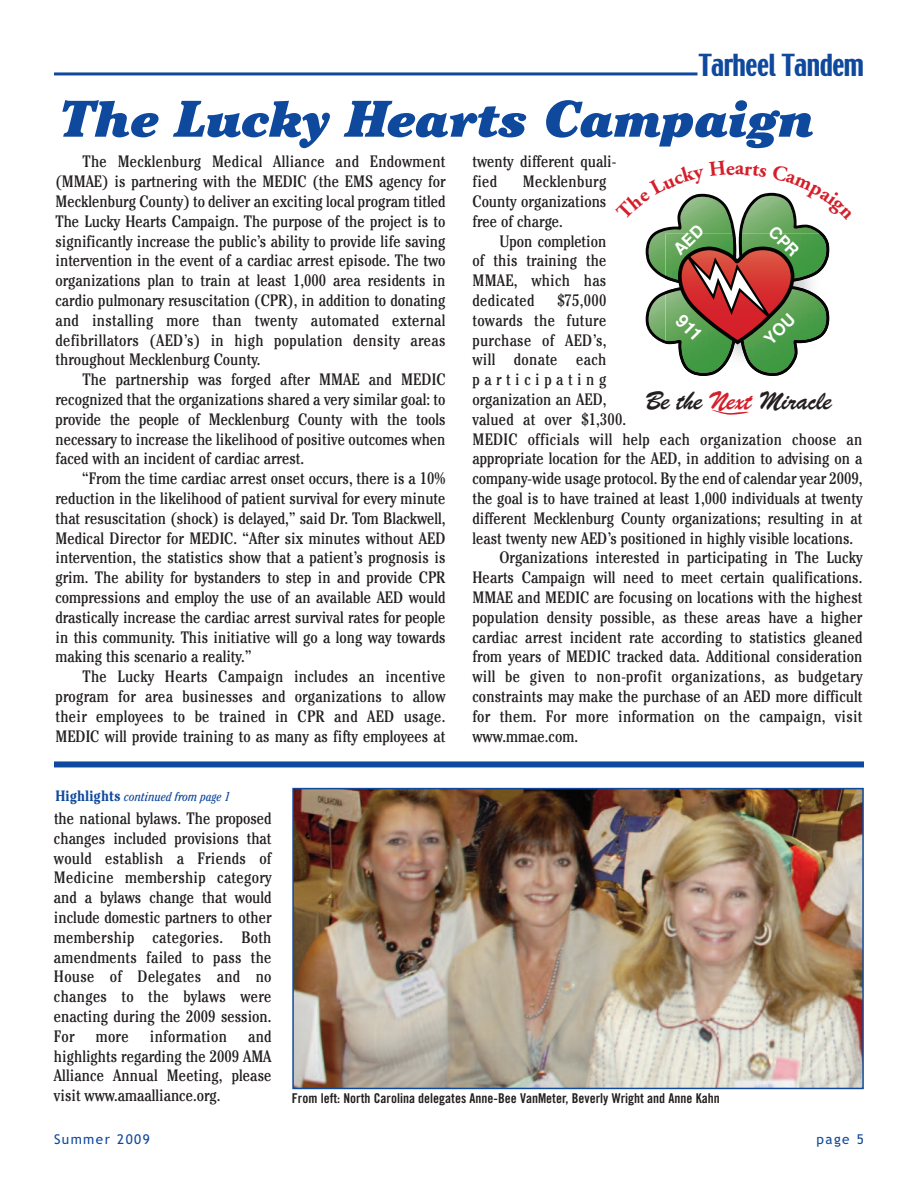
<style>
.page{position:relative;width:918px;height:1188px;background:#fff}
.page>*{position:absolute;margin:0;border:0;box-sizing:border-box;transform-origin:0 0}
.t1{font:italic 900 51px "Cheltenham";color:#0f499d}
.t2{font:27px "Techno";letter-spacing:-.02em;color:#0f499d}
.t3{font:25.5px "Brush Script BT";letter-spacing:-.005em;color:#231f20}
.t4{font:condensed 16.5px/19.8px "Cheltenham";letter-spacing:.005em;color:#231f20;text-align:justify}
.t5{font:condensed 16.5px "Cheltenham";letter-spacing:.275em;color:#231f20}
.t6{font:13.5px "Trade Gothic Bold Cond Twenty";color:#231f20}
.t7{font:13.5px "Trebuchet MS";letter-spacing:.105em;color:#0f499d}
.t8{font:italic condensed 12.75px "Cheltenham";color:#0f499d}
.s1{font-weight:700;font-style:normal;font-size:15px}
.s2{color:#d41f2b}
</style>
<div class="page">
<hr style="left:54px;top:72px;width:644px;height:3px;background:#0f499d">
<img style="left:295px;top:791px;width:566px;height:295px">
<div style="left:292px;top:788px;width:572px;height:301px;border:2px solid #0f499d"></div>
<div style="left:54px;top:761px;width:810px;height:6px;background:#0f499d"></div>
<svg style="left:712px;top:410px;width:37px;height:5px"></svg>
<svg style="left:645px;top:192px;width:185px;height:184px"></svg>
<h2 class="t2" style="left:699px;top:50px;width:167px">Tarheel Tandem</h2>
<h1 class="t1" style="left:56px;top:99px;width:757px">The Lucky Hearts Campaign</h1>
<p class="t4" style="left:55px;top:153px;width:392px;text-indent:27px">The Mecklenburg Medical Alliance and Endowment (MMAE) is partnering with the MEDIC (the EMS agency for Mecklenburg County) to deliver an exciting local program titled The Lucky Hearts Campaign. The purpose of the project is to significantly increase the public’s ability to provide life saving intervention in the event of a cardiac arrest episode. The two organizations plan to train at least 1,000 area residents in cardio pulmonary resuscitation (CPR), in addition to donating and installing more than twenty automated external defibrillators (AED’s) in high population density areas throughout Mecklenburg County.</p>
<p class="t4" style="left:55px;top:371px;width:392px;text-indent:27px">The partnership was forged after MMAE and MEDIC recognized that the organizations shared a very similar goal: to provide the people of Mecklenburg County with the tools necessary to increase the likelihood of positive outcomes when faced with an incident of cardiac arrest.</p>
<p class="t4" style="left:55px;top:470px;width:392px;text-indent:27px">“From the time cardiac arrest onset occurs, there is a 10% reduction in the likelihood of patient survival for every minute that resuscitation (shock) is delayed,” said Dr. Tom Blackwell, Medical Director for MEDIC. “After six minutes without AED intervention, the statistics show that a patient’s prognosis is grim. The ability for bystanders to step in and provide CPR compressions and employ the use of an available AED would drastically increase the cardiac arrest survival rates for people in this community. This initiative will go a long way towards making this scenario a reality.”</p>
<p class="t4" style="left:55px;top:668px;width:392px;text-indent:27px">The Lucky Hearts Campaign includes an incentive program for area businesses and organizations to allow their employees to be trained in CPR and AED usage.<br>MEDIC will provide training to as many as fifty employees at</p>
<p class="t8" style="left:56px;top:792px;width:177px"><span class="s1">Highlights</span> continued from page 1</p>
<p class="t4" style="left:472px;top:153px;width:145px">twenty different quali&shy;fied</p>
<p class="t4" style="left:472px;top:173px;width:135px;text-indent:50px">Mecklenburg County organizations free of charge.</p>
<p class="t4" style="left:472px;top:233px;width:135px;text-indent:27px">Upon completion of this training the MMAE, which has dedicated</p>
<p class="t4" style="left:557px;top:292px;width:51px">$75,000</p>
<p class="t4" style="left:472px;top:312px;width:135px">towards the future</p>
<p class="t4" style="left:472px;top:332px;width:135px">purchase of AED’s,</p>
<p class="t4" style="left:472px;top:351px;width:135px">will donate each</p>
<p class="t5" style="left:472px;top:374px;width:135px">participating</p>
<p class="t4" style="left:472px;top:391px;width:136px">organization an AED,</p>
<p class="t4" style="left:472px;top:411px;width:155px">valued at over $1,300.</p>
<p class="t4" style="left:472px;top:431px;width:392px">MEDIC officials will help each organization choose an</p>
<p class="t4" style="left:472px;top:450px;width:392px">appropriate location for the AED, in addition to advising on a</p>
<p class="t4" style="left:472px;top:470px;width:392px">company-wide usage protocol. By the end of calendar year 2009,</p>
<p class="t4" style="left:472px;top:490px;width:392px">the goal is to have trained at least 1,000 individuals at twenty</p>
<p class="t4" style="left:472px;top:510px;width:392px">different Mecklenburg County organizations; resulting in at</p>
<p class="t4" style="left:472px;top:530px;width:382px">least twenty new AED’s positioned in highly visible locations.</p>
<p class="t4" style="left:499px;top:549px;width:364px">Organizations interested in participating in The Lucky</p>
<p class="t4" style="left:472px;top:569px;width:392px">Hearts Campaign will need to meet certain qualifications.</p>
<p class="t4" style="left:472px;top:589px;width:391px">MMAE and MEDIC are focusing on locations with the highest</p>
<p class="t4" style="left:472px;top:609px;width:391px">population density possible, as these areas have a higher</p>
<p class="t4" style="left:472px;top:629px;width:392px">cardiac arrest incident rate according to statistics gleaned</p>
<p class="t4" style="left:472px;top:648px;width:391px">from years of MEDIC tracked data. Additional consideration</p>
<p class="t4" style="left:472px;top:668px;width:391px">will be given to non-profit organizations, as budgetary</p>
<p class="t4" style="left:472px;top:688px;width:391px">constraints may make the purchase of an AED more difficult</p>
<p class="t4" style="left:472px;top:708px;width:392px">for them. For more information on the campaign, visit</p>
<p class="t4" style="left:472px;top:728px;width:107px">www.mmae.com.</p>
<h3 class="t3" style="left:645px;top:391px;width:188px">Be the <span class="s2">Next</span> Miracle</h3>
<p class="t4" style="left:54px;top:810px;width:219px">the national bylaws. The proposed changes included provisions that would establish a Friends of Medicine membership category and a bylaws change that would include domestic partners to other membership categories. Both amendments failed to pass the House of Delegates and no changes to the bylaws were enacting during the 2009 session.<br>For</p>
<p class="t4" style="left:96px;top:1028px;width:34px">more</p>
<p class="t4" style="left:150px;top:1028px;width:79px">information</p>
<p class="t4" style="left:54px;top:1028px;width:219px;text-indent:194px">and highlights regarding the 2009 AMA Alliance Annual Meeting, please visit www.amaalliance.org.</p>
<p class="t6" style="left:292px;top:1093px;width:429px">From left: North Carolina delegates Anne-Bee VanMeter, Beverly Wright and Anne Kahn</p>
<p class="t7" style="left:54px;top:1132px;width:97px">Summer 2009</p>
<p class="t7" style="left:817px;top:1132px;width:49px">page 5</p>
</div>
